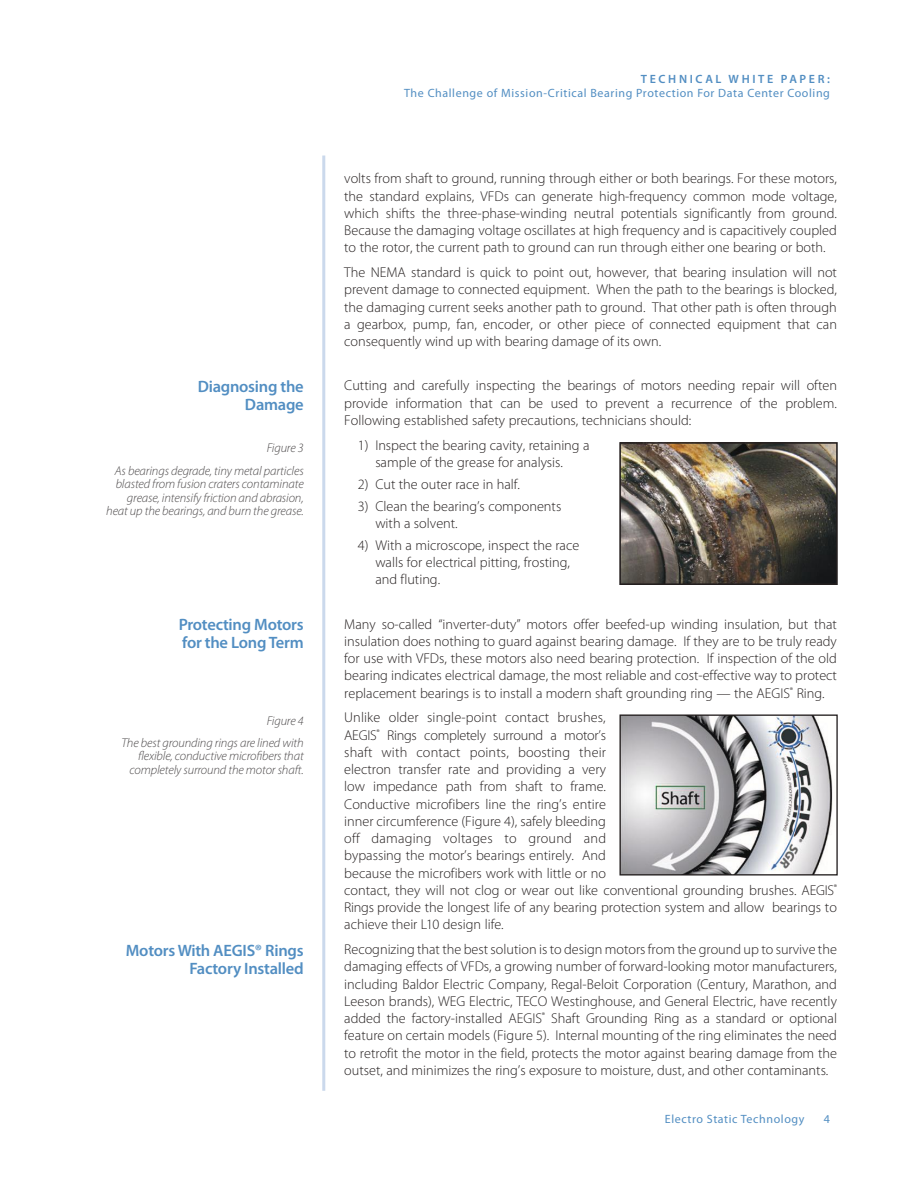
<style>
.page{position:relative;width:918px;height:1188px;background:#fff}
.page>*{position:absolute;margin:0;border:0;box-sizing:border-box;transform-origin:0 0}
.t1{font:600 16.5px/18px "Myriad Pro";letter-spacing:-.015em;color:#528ec2;text-align:right}
.t2{font:300 14.25px/17.2px "Myriad Pro";color:#241f1f;text-align:justify}
.t3{font:italic 300 12.75px/13.5px "Myriad Pro";letter-spacing:-.01em;color:#4e4b4c;text-align:right}
.t4{font:12px "Myriad Pro";letter-spacing:.05em;color:#528ec2}
.t5{font:600 12px "Myriad Pro";letter-spacing:.22em;color:#528ec2}
</style>
<div class="page">
<hr style="left:322px;top:156px;width:3px;height:935px;background:#cbd9ec">
<img style="left:621px;top:716px;width:212px;height:158px">
<div style="left:619px;top:714px;width:219px;height:162px;border:1px solid #241f1f"></div>
<img style="left:622px;top:445px;width:213px;height:137px">
<div style="left:619px;top:442px;width:219px;height:143px;border:2px solid #241f1f"></div>
<p class="t1" style="left:198px;top:377px;width:107px">Diagnosing the<br>Damage</p>
<p class="t3" style="left:115px;top:437px;width:190px;line-height:22.2px">Figure 3<br>As bearings degrade, tiny metal particles</p>
<p class="t3" style="left:106px;top:477px;width:199px">blasted from fusion craters contaminate grease, intensify friction and abrasion, heat up the bearings, and burn the grease.</p>
<p class="t1" style="left:179px;top:615px;width:127px;text-align:left">Protecting Motors for the Long Term</p>
<p class="t3" style="left:122px;top:709px;width:184px;line-height:22.2px">Figure 4<br>The best grounding rings are lined with</p>
<p class="t3" style="left:129px;top:749px;width:176px">flexible, conductive microfibers that completely surround the motor shaft.</p>
<p class="t1" style="left:126px;top:941px;width:179px">Motors With AEGIS® Rings<br>Factory Installed</p>
<p class="t5" style="left:641px;top:72px;width:191px">TECHNICAL WHITE PAPER:</p>
<p class="t4" style="left:404px;top:85px;width:427px">The Challenge of Mission-Critical Bearing Protection For Data Center Cooling</p>
<p class="t2" style="left:344px;top:170px;width:494px">volts from shaft to ground, running through either or both bearings. For these motors, the standard explains, VFDs can generate high-frequency common mode voltage, which shifts the three-phase-winding neutral potentials significantly from ground.<br>Because the damaging voltage oscillates at high frequency and is capacitively coupled to the rotor, the current path to ground can run through either one bearing or both.</p>
<p class="t2" style="left:344px;top:264px;width:494px">The NEMA standard is quick to point out, however, that bearing insulation will not prevent damage to connected equipment. When the path to the bearings is blocked, the damaging current seeks another path to ground. That other path is often through a gearbox, pump, fan, encoder, or other piece of connected equipment that can consequently wind up with bearing damage of its own.</p>
<p class="t2" style="left:344px;top:377px;width:494px">Cutting and carefully inspecting the bearings of motors needing repair will often provide information that can be used to prevent a recurrence of the problem.<br>Following established safety precautions, technicians should:</p>
<p class="t2" style="left:375px;top:436px;width:216px;text-indent:-18px">1) Inspect the bearing cavity, retaining a sample of the grease for analysis.</p>
<p class="t2" style="left:358px;top:475px;width:164px">2) Cut the outer race in half.</p>
<p class="t2" style="left:375px;top:497px;width:187px;text-indent:-18px">3) Clean the bearing’s components with a solvent.</p>
<p class="t2" style="left:375px;top:536px;width:206px;text-align:left;text-indent:-18px">4) With a microscope, inspect the race walls for electrical pitting, frosting, and fluting.</p>
<p class="t2" style="left:344px;top:615px;width:494px">Many so-called “inverter-duty” motors offer beefed-up winding insulation, but that insulation does nothing to guard against bearing damage. If they are to be truly ready for use with VFDs, these motors also need bearing protection. If inspection of the old bearing indicates electrical damage, the most reliable and cost-effective way to protect replacement bearings is to install a modern shaft grounding ring — the AEGIS<sup>®</sup> Ring.</p>
<p class="t2" style="left:344px;top:709px;width:494px;text-align:left">Unlike older single-point contact brushes,<br>AEGIS<sup>®</sup> Rings completely surround a motor’s<br>shaft with contact points, boosting their<br>electron transfer rate and providing a very<br>low impedance path from shaft to frame.<br>Conductive microfibers line the ring’s entire<br>inner circumference (Figure 4), safely bleeding<br>off damaging voltages to ground and<br>bypassing the motor’s bearings entirely. And<br>because the microfibers work with little or no<br>contact, they will not clog or wear out like conventional grounding brushes. AEGIS<sup>® </sup>Rings provide the longest life of any bearing protection system and allow bearings to achieve their L10 design life.</p>
<p class="t2" style="left:344px;top:941px;width:494px">Recognizing that the best solution is to design motors from the ground up to survive the damaging effects of VFDs, a growing number of forward-looking motor manufacturers, including Baldor Electric Company, Regal-Beloit Corporation (Century, Marathon, and Leeson brands), WEG Electric, TECO Westinghouse, and General Electric, have recently added the factory-installed AEGIS<sup>®</sup> Shaft Grounding Ring as a standard or optional feature on certain models (Figure 5). Internal mounting of the ring eliminates the need to retrofit the motor in the field, protects the motor against bearing damage from the outset, and minimizes the ring’s exposure to moisture, dust, and other contaminants.</p>
<p class="t4" style="left:665px;top:1112px;width:141px">Electro Static Technology</p>
<p class="t4" style="left:824px;top:1112px;width:8px">4</p>
</div>
